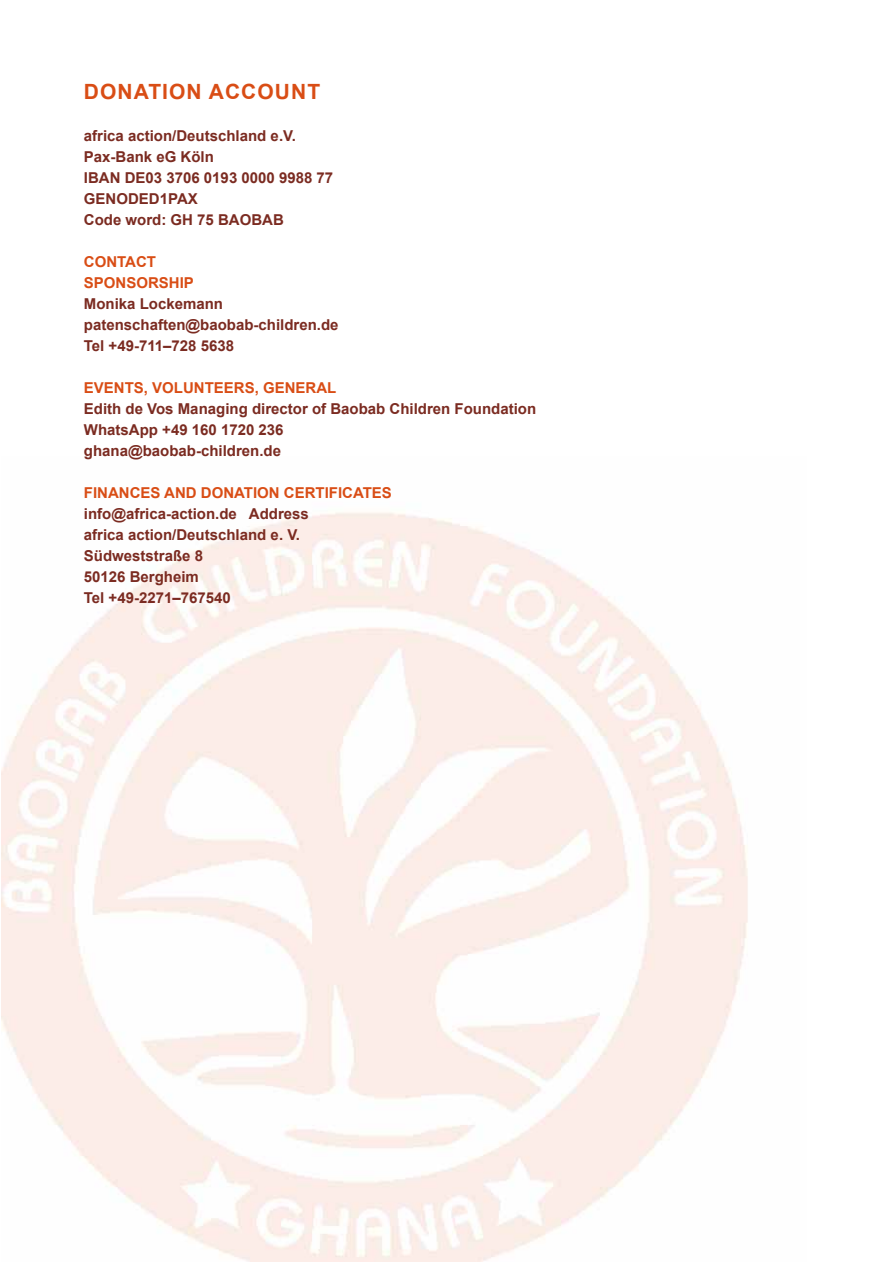
<style>
.page{position:relative;width:893px;height:1263px;background:#fff}
.page>*{position:absolute;margin:0;border:0;box-sizing:border-box;transform-origin:0 0}
.t1{font:700 21px "Arial";letter-spacing:.05em;color:#d94d15}
.t2{font:700 15px/21px "Arial";color:#7b2b21}
.t3{font:700 15px/21px "Arial";color:#d94d15}
</style>
<div class="page">
<h1 class="t1" style="left:84px;top:77px;width:238px">DONATION ACCOUNT</h1>
<p class="t2" style="left:84px;top:126px;width:251px">africa action/Deutschland e.V.<br>Pax-Bank eG Köln<br>IBAN DE03 3706 0193 0000 9988 77<br>GENODED1PAX<br>Code word: GH 75 BAOBAB</p>
<p class="t3" style="left:84px;top:252px;width:112px">CONTACT<br>SPONSORSHIP</p>
<p class="t2" style="left:84px;top:294px;width:256px">Monika Lockemann patenschaften@baobab-children.de<br>Tel +49-711–728 5638</p>
<p class="t3" style="left:84px;top:378px;width:254px">EVENTS, VOLUNTEERS, GENERAL</p>
<p class="t2" style="left:84px;top:399px;width:454px">Edith de Vos Managing director of Baobab Children Foundation<br>WhatsApp +49 160 1720 236<br>ghana@baobab-children.de</p>
<p class="t3" style="left:84px;top:483px;width:310px">FINANCES AND DONATION CERTIFICATES</p>
<p class="t2" style="left:84px;top:504px;width:226px">info@africa-action.de Address africa action/Deutschland e. V.<br>Südweststraße 8<br>50126 Bergheim<br>Tel +49-2271–767540</p>
</div>
